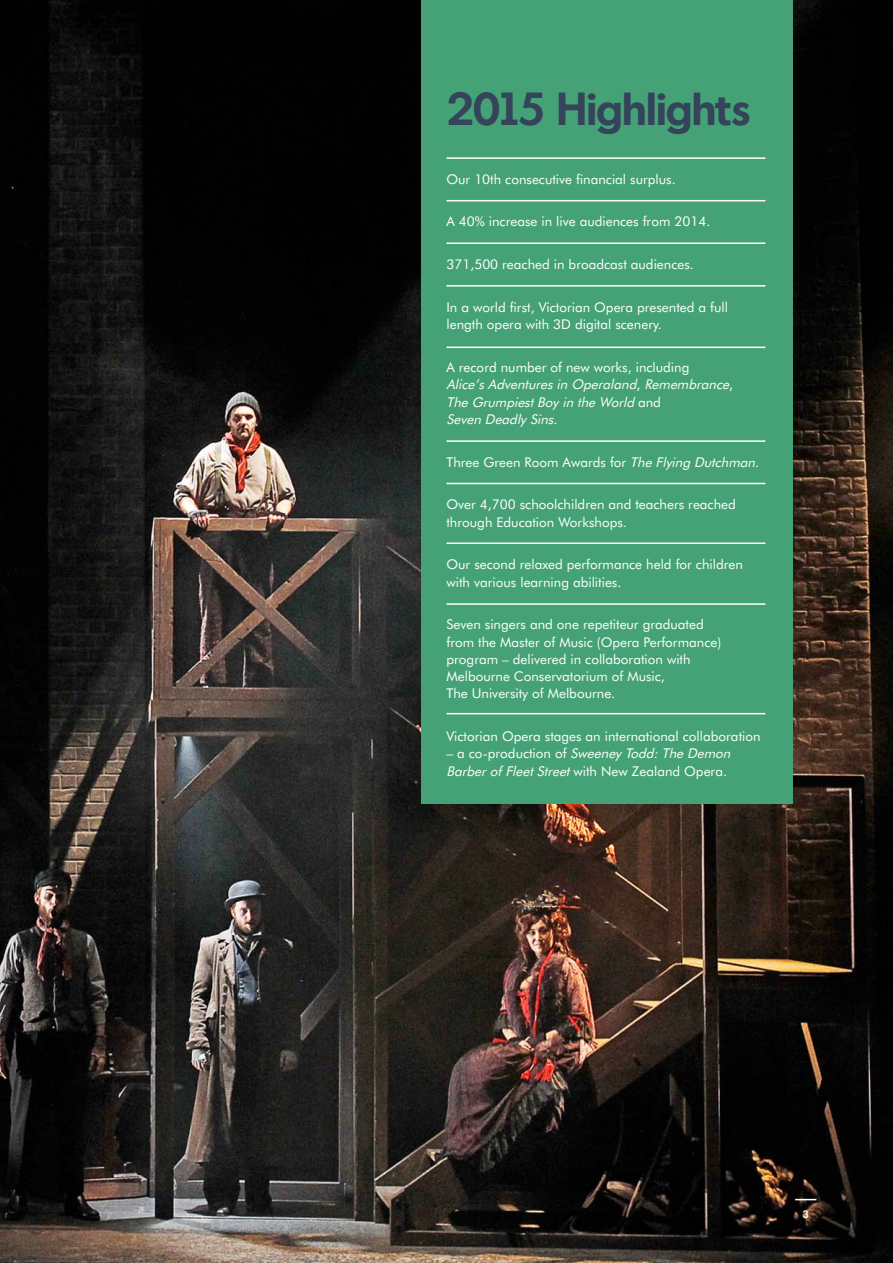
<style>
.page{position:relative;width:893px;height:1263px;background:#fff}
.page>*{position:absolute;margin:0;border:0;box-sizing:border-box;transform-origin:0 0}
.t1{font:600 45px "Montreal TS";letter-spacing:-.015em;color:#35445b}
.t2{font:13.5px/17.2px "Futura BT";color:#fff}
.t3{font:italic 13.5px/17.2px "Futura BT";color:#fff}
.t4{font:600 10.5px "Montreal TS";color:#fff}
.s1{font-style:normal}
.s2{font-style:italic}
</style>
<div class="page">
<img style="left:0;top:0;width:893px;height:1263px">
<div style="left:421px;top:0;width:371px;height:804px;background:#45a276"></div>
<hr style="left:446px;top:157px;width:319px;height:2px;background:#fff">
<hr style="left:446px;top:347px;width:319px;height:1px;background:#fff">
<hr style="left:446px;top:713px;width:319px;height:1px;background:#fff">
<hr style="left:446px;top:542px;width:319px;height:2px;background:#fff">
<hr style="left:446px;top:483px;width:319px;height:1px;background:#fff">
<hr style="left:446px;top:200px;width:319px;height:1px;background:#fff">
<hr style="left:446px;top:242px;width:319px;height:2px;background:#fff">
<hr style="left:446px;top:285px;width:319px;height:2px;background:#fff">
<hr style="left:446px;top:440px;width:319px;height:2px;background:#fff">
<hr style="left:446px;top:603px;width:319px;height:2px;background:#fff">
<svg style="left:795px;top:1199px;width:21px;height:1px"></svg>
<h1 class="t1" style="left:446px;top:93px;width:306px">2015 Highlights</h1>
<p class="t2" style="left:446px;top:171px;width:231px">Our 10th consecutive financial surplus.</p>
<p class="t2" style="left:446px;top:214px;width:265px">A 40% increase in live audiences from 2014.</p>
<p class="t2" style="left:446px;top:257px;width:249px">371,500 reached in broadcast audiences.</p>
<p class="t2" style="left:446px;top:299px;width:283px">In a world first, Victorian Opera presented a full length opera with 3D digital scenery.</p>
<p class="t3" style="left:446px;top:359px;width:288px"><span class="s1">A record number of new works, including </span>Alice’s Adventures in Operaland<span class="s1">,</span> Remembrance<span class="s1">, </span>The Grumpiest Boy in the World <span class="s1">a n d<br></span>Seven Deadly Sins<span class="s1">.</span></p>
<p class="t2" style="left:446px;top:454px;width:314px">Three Green Room Awards for <span class="s2">The Flying Dutchman</span>.</p>
<p class="t2" style="left:446px;top:497px;width:291px">Over 4,700 schoolchildren and teachers reached through Education Workshops.</p>
<p class="t2" style="left:446px;top:557px;width:298px">Our second relaxed performance held for children with various learning abilities.</p>
<p class="t2" style="left:446px;top:617px;width:276px">Seven singers and one repetiteur graduated from the Master of Music (Opera Performance) program – delivered in collaboration with Melbourne Conservatorium of Music,<br>The University of Melbourne.</p>
<p class="t2" style="left:446px;top:728px;width:316px">Victorian Opera stages an international collaboration</p>
<p class="t3" style="left:446px;top:746px;width:289px"><span class="s1">– a c o - p ro d u ct i o n o f</span> Sweeney Todd: The Demon<br>Barber of Fleet Street <span class="s1">with New Zealand Opera.</span></p>
<p class="t4" style="left:803px;top:1210px;width:8px">3</p>
</div>
